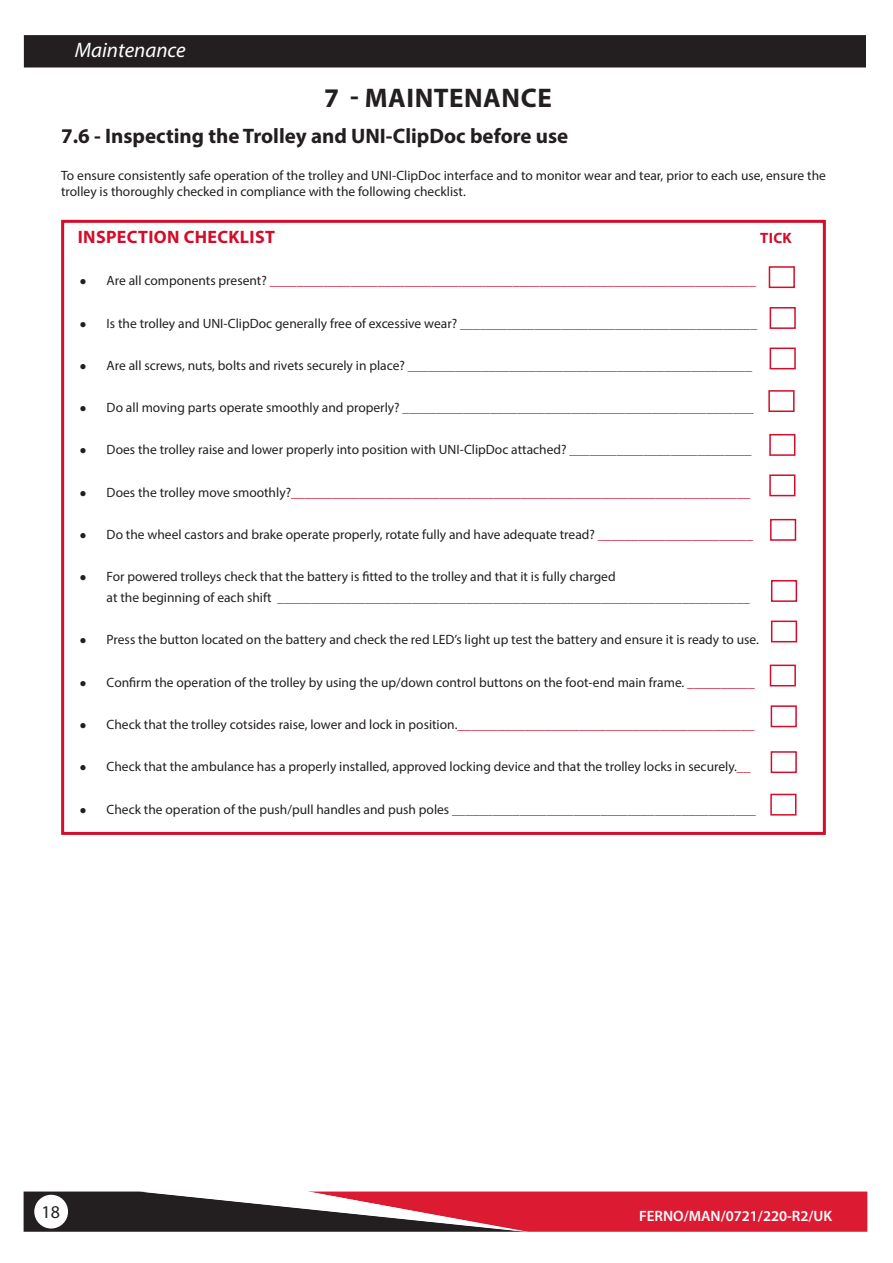
<style>
.page{position:relative;width:893px;height:1263px;background:#fff}
.page>*{position:absolute;margin:0;border:0;box-sizing:border-box;transform-origin:0 0}
.Subhead_1{font:700 27px "Myriad Pro";letter-spacing:.02em;color:#231f20}
.Body{font:700 21px "Myriad Pro";color:#231f20}
.Body-2{font:italic 21px "Myriad Pro";color:#fff}
.Subhead_3{font:700 18px "Myriad Pro";letter-spacing:.02em;color:#d30d2b}
.t1{font:18px "Myriad Pro";color:#231f20}
.t2{font:600 15px "Myriad Pro";color:#fff}
.Subhead_3-2{font:700 15px "Myriad Pro";color:#d30d2b}
.Body-3{font:13.5px/21px "Myriad Pro";color:#231f20}
.t3{font:13.5px "Myriad Pro";color:#d30d2b}
.s1{font-family:"Times New Roman";font-size:12px;color:#231f20}
.s2{color:#231f20}
.s3{font-family:"Times New Roman";font-size:12px}
.s4{color:#d30d2b}
</style>
<div class="page">
<div style="left:25px;top:36px;width:840px;height:31px;background:#231f20"></div>
<div style="left:24px;top:35px;width:842px;height:33px;border:2px solid #231f20"></div>
<svg style="left:24px;top:1191px;width:843px;height:41px;background:#a13845"></svg>
<div style="left:34px;top:1195px;width:34px;height:33px;background:#fff;border-radius:50%"></div>
<div style="left:61px;top:220px;width:765px;height:615px;border:3px solid #d30d2b"></div>
<div style="left:769px;top:266px;width:26px;height:22px;border:2px solid #d30d2b"></div>
<div style="left:770px;top:307px;width:26px;height:22px;border:2px solid #d30d2b"></div>
<div style="left:770px;top:348px;width:26px;height:21px;border:2px solid #d30d2b"></div>
<div style="left:768px;top:390px;width:27px;height:22px;border:2px solid #d30d2b"></div>
<div style="left:769px;top:434px;width:26px;height:22px;border:2px solid #d30d2b"></div>
<div style="left:769px;top:474px;width:26px;height:22px;border:2px solid #d30d2b"></div>
<div style="left:770px;top:519px;width:26px;height:22px;border:2px solid #d30d2b"></div>
<div style="left:771px;top:580px;width:26px;height:22px;border:2px solid #d30d2b"></div>
<div style="left:771px;top:621px;width:26px;height:21px;border:2px solid #d30d2b"></div>
<div style="left:770px;top:665px;width:26px;height:21px;border:2px solid #d30d2b"></div>
<div style="left:771px;top:705px;width:26px;height:22px;border:2px solid #d30d2b"></div>
<div style="left:771px;top:751px;width:26px;height:22px;border:2px solid #d30d2b"></div>
<div style="left:770px;top:794px;width:26px;height:21px;border:2px solid #d30d2b"></div>
<p class="Body-2" style="left:75px;top:37px;width:112px">Maintenance</p>
<p class="Subhead_1" style="left:324px;top:80px;width:229px">7 - MAINTENANCE</p>
<p class="Body" style="left:61px;top:123px;width:509px">7.6 - Inspecting the Trolley and UNI-ClipDoc before use</p>
<p class="Body-3" style="left:61px;top:167px;width:766px;line-height:16.5px">To ensure consistently safe operation of the trolley and UNI-ClipDoc interface and to monitor wear and tear, prior to each use, ensure the trolley is thoroughly checked in compliance with the following checklist.</p>
<p class="Subhead_3" style="left:78px;top:225px;width:199px">INSPECTION CHECKLIST</p>
<p class="Subhead_3-2" style="left:760px;top:228px;width:33px">TICK</p>
<p class="t3" style="left:80px;top:272px;width:678px"><span class="s1">●</span> <span class="s2">Are all components present?</span> ________________________________________________________________________</p>
<p class="Body-3" style="left:80px;top:312px;width:679px"><span class="s3">●</span> Is the trolley and UNI-ClipDoc generally free of excessive wear? <span class="s4">____________________________________________</span></p>
<p class="t3" style="left:80px;top:357px;width:674px"><span class="s1">●</span> <span class="s2">Are all screws, nuts, bolts and rivets securely in place?</span> ___________________________________________________</p>
<p class="t3" style="left:80px;top:399px;width:675px"><span class="s1">●</span> <span class="s2">Do all moving parts operate smoothly and properly?</span> ____________________________________________________</p>
<p class="Body-3" style="left:80px;top:439px;width:673px"><span class="s3">●</span> Does the trolley raise and lower properly into position with UNI-ClipDoc attached? <span class="s4">___________________________</span></p>
<p class="t3" style="left:80px;top:484px;width:672px"><span class="s1">●</span> <span class="s2">Does the trolley move smoothly?</span>____________________________________________________________________</p>
<p class="Body-3" style="left:80px;top:524px;width:675px"><span class="s3">●</span> Do the wheel castors and brake operate properly, rotate fully and have adequate tread? <span class="s4">_______________________</span></p>
<p class="Body-3" style="left:107px;top:566px;width:645px;text-indent:-27px"><span class="s3">●</span> For powered trolleys check that the battery is fitted to the trolley and that it is fully charged<br>at the beginning of each shift <span class="s4">______________________________________________________________________</span></p>
<p class="Body-3" style="left:80px;top:629px;width:681px"><span class="s3">●</span> Press the button located on the battery and check the red LED’s light up test the battery and ensure it is ready to use.</p>
<p class="Body-3" style="left:80px;top:671px;width:677px"><span class="s3">●</span> Confirm the operation of the trolley by using the up/down control buttons on the foot-end main frame. <span class="s4">__________</span></p>
<p class="Body-3" style="left:80px;top:714px;width:676px"><span class="s3">●</span> Check that the trolley cotsides raise, lower and lock in position.<span class="s4">____________________________________________</span></p>
<p class="Body-3" style="left:80px;top:756px;width:672px"><span class="s3">●</span> Check that the ambulance has a properly installed, approved locking device and that the trolley locks in securely.<span class="s4">__</span></p>
<p class="Body-3" style="left:80px;top:798px;width:678px"><span class="s3">●</span> Check the operation of the push/pull handles and push poles <span class="s4">_____________________________________________</span></p>
<h3 class="t1" style="left:42px;top:1200px;width:20px">18</h3>
<p class="t2" style="left:639px;top:1206px;width:195px">FERNO/MAN/0721/220-R2/UK</p>
</div>
